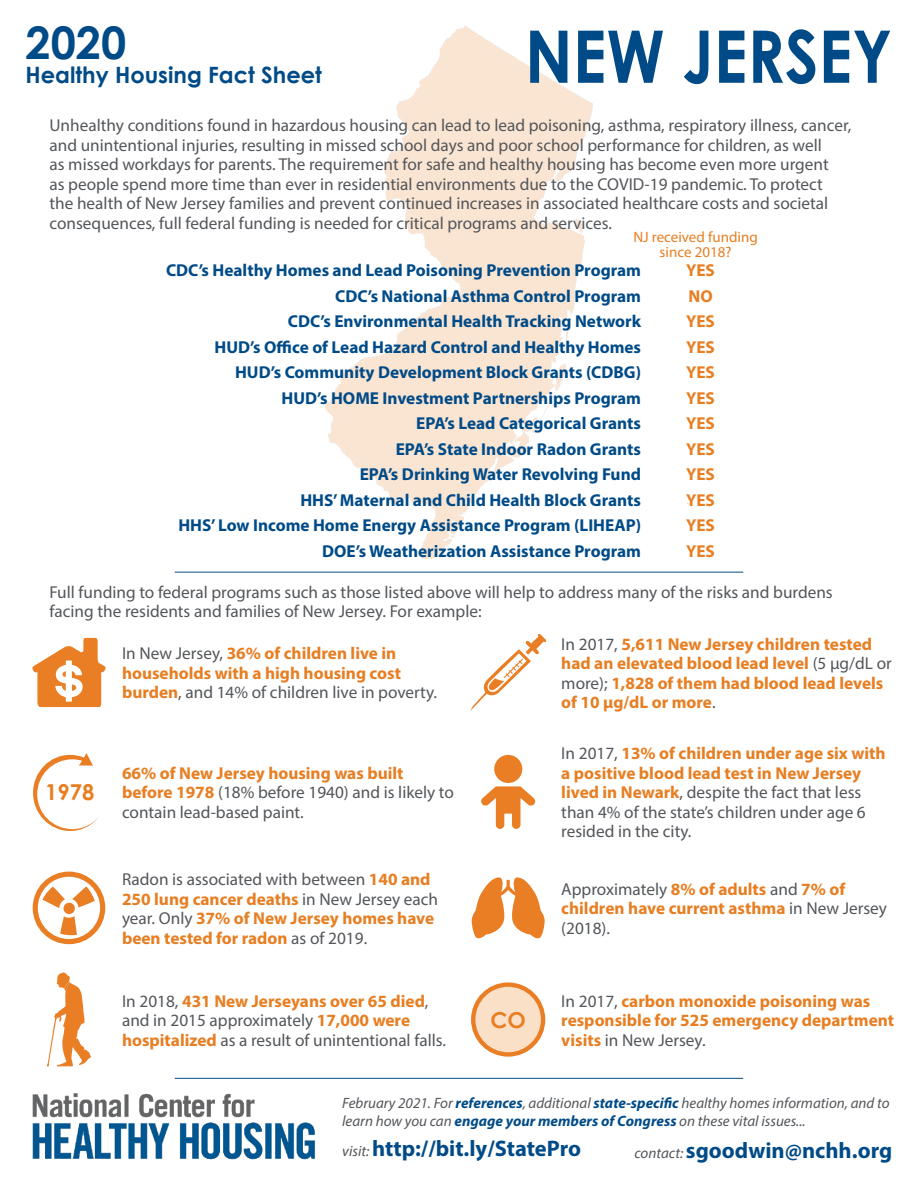
<style>
.page{position:relative;width:918px;height:1188px;background:#fff}
.page>*{position:absolute;margin:0;border:0;box-sizing:border-box;transform-origin:0 0}
.t1{font:700 72.6px "Century Gothic";color:#004b87;scale:.89 1}
.t2{font:700 45px "Century Gothic";color:#004b87}
.t3{font:700 22.5px "Myriad Pro";color:#004b87}
.t4{font:700 22.5px "Century Gothic";color:#004b87}
.t5{font:700 21.9px "Century Gothic";color:#e77e22}
.t6{font:17.25px/19.5px "Myriad Pro";color:#53565a}
.t7{font:700 17.25px/19.5px "Myriad Pro";color:#e77e22}
.t8{font:700 17.25px "Myriad Pro";color:#004b87}
.t9{font:italic 15px/18px "Myriad Pro";color:#53565a}
.t10{font:15px "Myriad Pro";color:#e77e22}
.s1{font-weight:400;color:#535659}
.s2{font-weight:400;color:#53565a}
.s3{font-weight:700;color:#e77e22}
.s4{font-weight:700;color:#004b87}
.s5{font-weight:400;font-style:italic;font-size:15px;color:#53565a}
</style>
<div class="page">
<img style="left:325px;top:26px;width:268px;height:532px">
<hr style="left:175px;top:572px;width:568px;height:1px;background:#094c88">
<hr style="left:175px;top:1078px;width:568px;height:1px;background:#094c88">
<img style="left:32px;top:1093px;width:283px;height:67px">
<svg style="left:32px;top:638px;width:74px;height:69px"></svg>
<svg style="left:470px;top:634px;width:76px;height:77px"></svg>
<svg style="left:33px;top:872px;width:72px;height:72px"></svg>
<svg style="left:472px;top:877px;width:73px;height:62px"></svg>
<div style="left:473px;top:985px;width:70px;height:69px;background:#fbe0c8;border-radius:50%"></div>
<div style="left:471px;top:982px;width:74px;height:75px;border:4px solid #e97e24;border-radius:50%"></div>
<svg style="left:47px;top:973px;width:44px;height:94px"></svg>
<svg style="left:33px;top:753px;width:67px;height:78px"></svg>
<svg style="left:481px;top:755px;width:55px;height:74px"></svg>
<p class="t2" style="left:26px;top:9px;width:102px">2020</p>
<p class="t4" style="left:26px;top:58px;width:298px">Healthy Housing Fact Sheet</p>
<p class="t1" style="left:525px;top:1px;width:414px">NEW JERSEY</p>
<p class="t6" style="left:50px;top:115px;width:803px">Unhealthy conditions found in hazardous housing can lead to lead poisoning, asthma, respiratory illness, cancer, and unintentional injuries, resulting in missed school days and poor school performance for children, as well<br>as missed workdays for parents. The requirement for safe and healthy housing has become even more urgent<br>as people spend more time than ever in residential environments due to the COVID-19 pandemic. To protect<br>the health of New Jersey families and prevent continued increases in associated healthcare costs and societal consequences, full federal funding is needed for critical programs and services.</p>
<p class="t10" style="left:633px;top:227px;width:126px">NJ received funding</p>
<p class="t10" style="left:660px;top:242px;width:73px">since 2018?</p>
<p class="t8" style="left:166px;top:259px;width:477px">CDC’s Healthy Homes and Lead Poisoning Prevention Program</p>
<p class="t8" style="left:335px;top:285px;width:307px">CDC’s National Asthma Control Program</p>
<p class="t8" style="left:288px;top:310px;width:355px">CDC’s Environmental Health Tracking Network</p>
<p class="t8" style="left:214px;top:336px;width:428px">HUD’s Office of Lead Hazard Control and Healthy Homes</p>
<p class="t8" style="left:235px;top:361px;width:408px">HUD’s Community Development Block Grants (CDBG)</p>
<p class="t8" style="left:281px;top:387px;width:361px">HUD’s HOME Investment Partnerships Program</p>
<p class="t8" style="left:416px;top:412px;width:226px">EPA’s Lead Categorical Grants</p>
<p class="t8" style="left:396px;top:438px;width:247px">EPA’s State Indoor Radon Grants</p>
<p class="t8" style="left:360px;top:463px;width:283px">EPA’s Drinking Water Revolving Fund</p>
<p class="t8" style="left:300px;top:489px;width:342px">HHS’ Maternal and Child Health Block Grants</p>
<p class="t8" style="left:178px;top:514px;width:464px">HHS’ Low Income Home Energy Assistance Program (LIHEAP)</p>
<p class="t8" style="left:322px;top:540px;width:320px">DOE’s Weatherization Assistance Program</p>
<p class="t7" style="left:686px;top:260px;width:30px">YES</p>
<p class="t7" style="left:689px;top:286px;width:26px">NO</p>
<p class="t7" style="left:686px;top:311px;width:30px">YES</p>
<p class="t7" style="left:686px;top:337px;width:30px">YES</p>
<p class="t7" style="left:686px;top:362px;width:30px">YES</p>
<p class="t7" style="left:686px;top:388px;width:30px">YES</p>
<p class="t7" style="left:686px;top:413px;width:30px">YES</p>
<p class="t7" style="left:686px;top:439px;width:30px">YES</p>
<p class="t7" style="left:686px;top:464px;width:30px">YES</p>
<p class="t7" style="left:686px;top:490px;width:30px">YES</p>
<p class="t7" style="left:686px;top:515px;width:30px">YES</p>
<p class="t7" style="left:686px;top:541px;width:30px">YES</p>
<p class="t6" style="left:50px;top:582px;width:785px">Full funding to federal programs such as those listed above will help to address many of the risks and burdens facing the residents and families of New Jersey. For example:</p>
<p class="t5" style="left:45px;top:776px;width:51px">1978</p>
<p class="t7" style="left:122px;top:643px;width:317px"><span class="s1">In New Jersey,</span> 36% of children live in households with a high housing cost burden<span class="s1">, and</span> <span class="s2">14% of children live in poverty</span><span class="s1">.</span></p>
<p class="t7" style="left:561px;top:634px;width:332px"><span class="s2">In 2017,</span> 5,611 New Jersey children tested had an elevated blood lead level <span class="s2">(5 μg/dL or more);</span> 1,828 of them had blood lead levels of 10 μg/dL or more<span class="s1">.</span></p>
<p class="t6" style="left:122px;top:763px;width:334px"><span class="s3">66% of New Jersey housing was built before 1978</span> (18% before 1940) and is likely to contain lead-based paint.</p>
<p class="t6" style="left:561px;top:744px;width:326px">In 2017, <span class="s3">13% of children under age six with a positive blood lead test in New Jersey lived in Newark</span>, despite the fact that less than 4% of the state’s children under age 6 resided in the city.</p>
<p class="t7" style="left:122px;top:869px;width:318px"><span class="s2">Radon is associated with between</span> 140 and 250 lung cancer deaths <span class="s2">in New Jersey each year. Only</span> 37% of New Jersey homes have been tested for radon <span class="s2">as of 2019.</span></p>
<p class="t7" style="left:561px;top:879px;width:327px"><span class="s1">Approximately</span> 8% of adults <span class="s1">and</span> 7% of children have current asthma <span class="s1">in New Jersey (2018).</span></p>
<p class="t6" style="left:122px;top:991px;width:326px">In 2018, <span class="s3">431 New Jerseyans over 65 died</span>, and in 2015 approximately <span class="s3">17,000 were hospitalized</span> as a result of unintentional falls.</p>
<p class="t7" style="left:561px;top:990px;width:334px"><span class="s2">In 2017,</span> carbon monoxide poisoning was responsible for 525 emergency department visits <span class="s2">in New Jersey.</span></p>
<p class="t5" style="left:490px;top:1003px;width:37px">CO</p>
<p class="t9" style="left:342px;top:1094px;width:549px">February 2021. For <span class="s4">references</span>, additional <span class="s4">state-specific</span> healthy homes information, and to learn how you can <span class="s4">engage your members of Congress</span> on these vital issues...</p>
<p class="t3" style="left:342px;top:1134px;width:240px"><span class="s5">visit:</span> http://bit.ly/StatePro</p>
<p class="t3" style="left:634px;top:1135px;width:259px"><span class="s5">contact:</span> sgoodwin@nchh.org</p>
</div>
